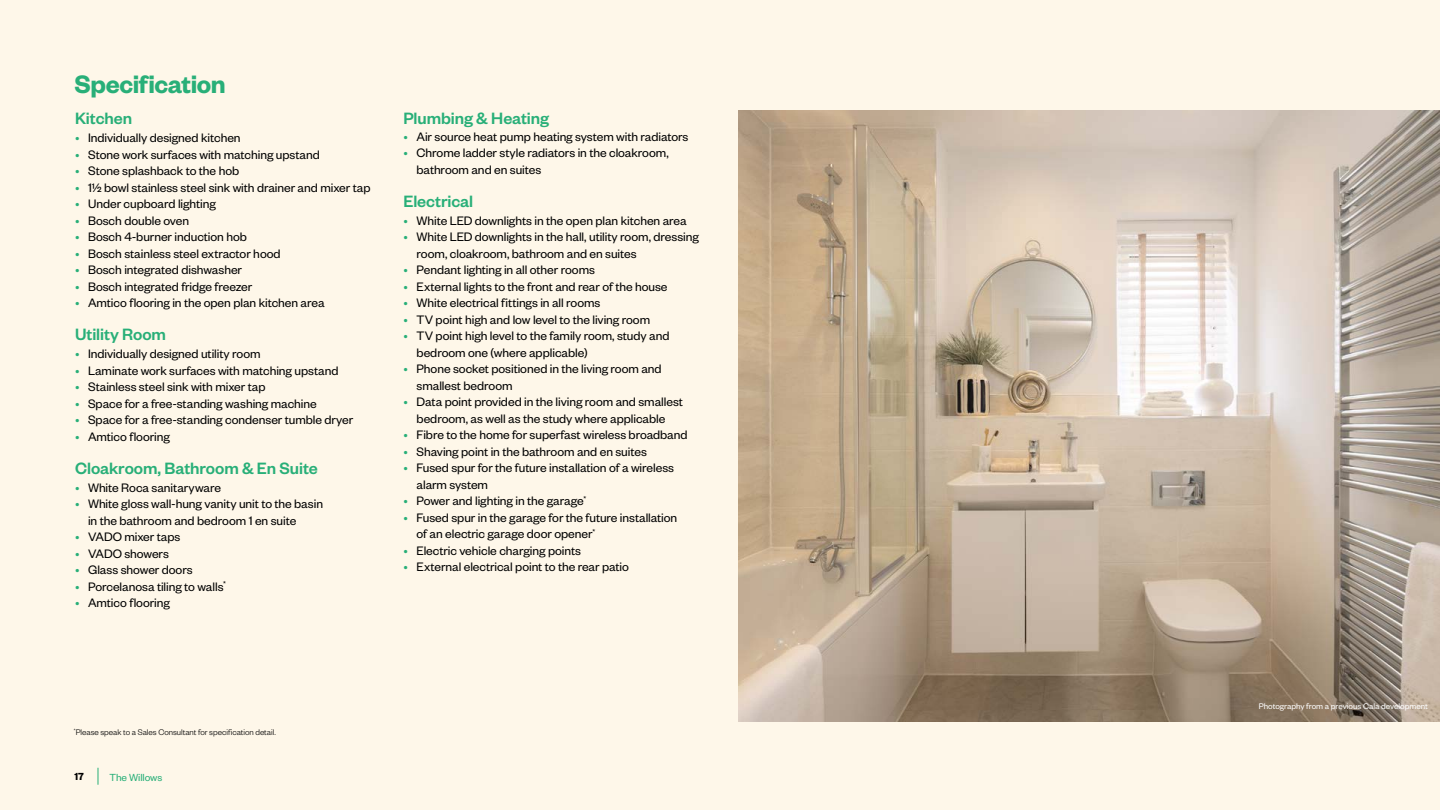
<style>
.page{position:relative;width:1440px;height:810px;background:#fef7e9}
.page>*{position:absolute;margin:0;border:0;box-sizing:border-box;transform-origin:0 0}
.Specification{font:27.67px "Founders Grotesk Sm Bd";letter-spacing:-.015em;color:#28af78}
.BULLETS{font:18px "Founders Grotesk Med";letter-spacing:-.005em;color:#28af78}
.Header__section{font:18px "Founders Grotesk Med";color:#28af78}
.BULLETS-2{font:13.5px/16.5px "Founders Grotesk";letter-spacing:-.005em;color:#000}
.t1{font:11.25px "Founders Grotesk";letter-spacing:-.005em;color:#28af78}
.t2{font:11.25px "Founders Grotesk Sm Bd";color:#000}
.t3{font:300 9px "Founders Grotesk";letter-spacing:-.005em;color:#000}
.t4{font:9px "Founders Grotesk";letter-spacing:-.005em;color:#fff}
.s1{color:#28af78}
</style>
<div class="page">
<img style="left:739px;top:111px;width:701px;height:611px">
<svg style="left:98px;top:768px;width:1px;height:17px"></svg>
<p class="Specification" style="left:74px;top:66px;width:153px">Specification</p>
<p class="Header__section" style="left:75px;top:107px;width:59px">Kitchen</p>
<p class="BULLETS-2" style="left:75px;top:129px;width:167px"><span class="s1">•</span> Individually designed kitchen</p>
<p class="BULLETS-2" style="left:75px;top:146px;width:246px"><span class="s1">•</span> Stone work surfaces with matching upstand</p>
<p class="BULLETS-2" style="left:75px;top:162px;width:166px"><span class="s1">•</span> Stone splashback to the hob</p>
<p class="BULLETS-2" style="left:75px;top:179px;width:297px"><span class="s1">•</span> 1½ bowl stainless steel sink with drainer and mixer tap</p>
<p class="BULLETS-2" style="left:75px;top:195px;width:142px"><span class="s1">•</span> Under cupboard lighting</p>
<p class="BULLETS-2" style="left:75px;top:212px;width:116px"><span class="s1">•</span> Bosch double oven</p>
<p class="BULLETS-2" style="left:75px;top:228px;width:173px"><span class="s1">•</span> Bosch 4-burner induction hob</p>
<p class="BULLETS-2" style="left:75px;top:245px;width:207px"><span class="s1">•</span> Bosch stainless steel extractor hood</p>
<p class="BULLETS-2" style="left:75px;top:261px;width:169px"><span class="s1">•</span> Bosch integrated dishwasher</p>
<p class="BULLETS-2" style="left:75px;top:278px;width:179px"><span class="s1">•</span> Bosch integrated fridge freezer</p>
<p class="BULLETS-2" style="left:75px;top:294px;width:251px"><span class="s1">•</span> Amtico flooring in the open plan kitchen area</p>
<p class="BULLETS" style="left:75px;top:323px;width:93px">Utility Room</p>
<p class="BULLETS-2" style="left:75px;top:345px;width:187px"><span class="s1">•</span> Individually designed utility room</p>
<p class="BULLETS-2" style="left:75px;top:362px;width:265px"><span class="s1">•</span> Laminate work surfaces with matching upstand</p>
<p class="BULLETS-2" style="left:75px;top:378px;width:192px"><span class="s1">•</span> Stainless steel sink with mixer tap</p>
<p class="BULLETS-2" style="left:75px;top:395px;width:243px"><span class="s1">•</span> Space for a free-standing washing machine</p>
<p class="BULLETS-2" style="left:75px;top:411px;width:280px"><span class="s1">•</span> Space for a free-standing condenser tumble dryer</p>
<p class="BULLETS-2" style="left:75px;top:428px;width:96px"><span class="s1">•</span> Amtico flooring</p>
<p class="BULLETS" style="left:75px;top:457px;width:244px">Cloakroom, Bathroom &amp; En Suite</p>
<p class="BULLETS-2" style="left:75px;top:479px;width:148px"><span class="s1">•</span> White Roca sanitaryware</p>
<p class="BULLETS-2" style="left:88px;top:495px;width:236px;text-indent:-13px"><span class="s1">•</span> White gloss wall-hung vanity unit to the basin in the bathroom and bedroom 1 en suite</p>
<p class="BULLETS-2" style="left:75px;top:528px;width:107px"><span class="s1">•</span> VADO mixer taps</p>
<p class="BULLETS-2" style="left:75px;top:545px;width:95px"><span class="s1">•</span> VADO showers</p>
<p class="BULLETS-2" style="left:75px;top:561px;width:119px"><span class="s1">•</span> Glass shower doors</p>
<p class="BULLETS-2" style="left:75px;top:578px;width:153px"><span class="s1">•</span> Porcelanosa tiling to walls<sup>*</sup></p>
<p class="BULLETS-2" style="left:75px;top:594px;width:96px"><span class="s1">•</span> Amtico flooring</p>
<p class="BULLETS" style="left:404px;top:107px;width:147px">Plumbing &amp; Heating</p>
<p class="BULLETS-2" style="left:404px;top:128px;width:287px"><span class="s1">•</span> Air source heat pump heating system with radiators</p>
<p class="BULLETS-2" style="left:417px;top:144px;width:254px;text-indent:-13px"><span class="s1">•</span> Chrome ladder style radiators in the cloakroom, bathroom and en suites</p>
<p class="BULLETS" style="left:404px;top:190px;width:71px">Electrical</p>
<p class="BULLETS-2" style="left:404px;top:212px;width:285px"><span class="s1">•</span> White LED downlights in the open plan kitchen area</p>
<p class="BULLETS-2" style="left:417px;top:228px;width:284px;text-indent:-13px"><span class="s1">•</span> White LED downlights in the hall, utility room, dressing room, cloakroom, bathroom and en suites</p>
<p class="BULLETS-2" style="left:404px;top:261px;width:193px"><span class="s1">•</span> Pendant lighting in all other rooms</p>
<p class="BULLETS-2" style="left:404px;top:278px;width:266px"><span class="s1">•</span> External lights to the front and rear of the house</p>
<p class="BULLETS-2" style="left:404px;top:294px;width:198px"><span class="s1">•</span> White electrical fittings in all rooms</p>
<p class="BULLETS-2" style="left:404px;top:311px;width:248px"><span class="s1">•</span> TV point high and low level to the living room</p>
<p class="BULLETS-2" style="left:417px;top:327px;width:254px;text-indent:-13px"><span class="s1">•</span> TV point high level to the family room, study and bedroom one (where applicable)</p>
<p class="BULLETS-2" style="left:417px;top:360px;width:247px;text-indent:-13px"><span class="s1">•</span> Phone socket positioned in the living room and smallest bedroom</p>
<p class="BULLETS-2" style="left:404px;top:393px;width:281px;text-align:center"><span class="s1">•</span> Data point provided in the living room and smallest bedroom, as well as the study where applicable</p>
<p class="BULLETS-2" style="left:404px;top:426px;width:286px"><span class="s1">•</span> Fibre to the home for superfast wireless broadband</p>
<p class="BULLETS-2" style="left:404px;top:443px;width:245px"><span class="s1">•</span> Shaving point in the bathroom and en suites</p>
<p class="BULLETS-2" style="left:417px;top:459px;width:259px;text-indent:-13px"><span class="s1">•</span> Fused spur for the future installation of a wireless alarm system</p>
<p class="BULLETS-2" style="left:404px;top:492px;width:184px"><span class="s1">•</span> Power and lighting in the garage<sup>*</sup></p>
<p class="BULLETS-2" style="left:417px;top:509px;width:262px;text-indent:-13px"><span class="s1">•</span> Fused spur in the garage for the future installation of an electric garage door opener<sup>*</sup></p>
<p class="BULLETS-2" style="left:404px;top:542px;width:179px"><span class="s1">•</span> Electric vehicle charging points</p>
<p class="BULLETS-2" style="left:404px;top:558px;width:227px"><span class="s1">•</span> External electrical point to the rear patio</p>
<p class="t3" style="left:74px;top:727px;width:204px"><sup>*</sup>Please speak to a Sales Consultant for specification detail.</p>
<p class="t2" style="left:74px;top:770px;width:11px">17</p>
<p class="t1" style="left:110px;top:770px;width:54px">The Willows</p>
<p class="t4" style="left:1259px;top:700px;width:171px">Photography from a previous Cala development</p>
</div>
